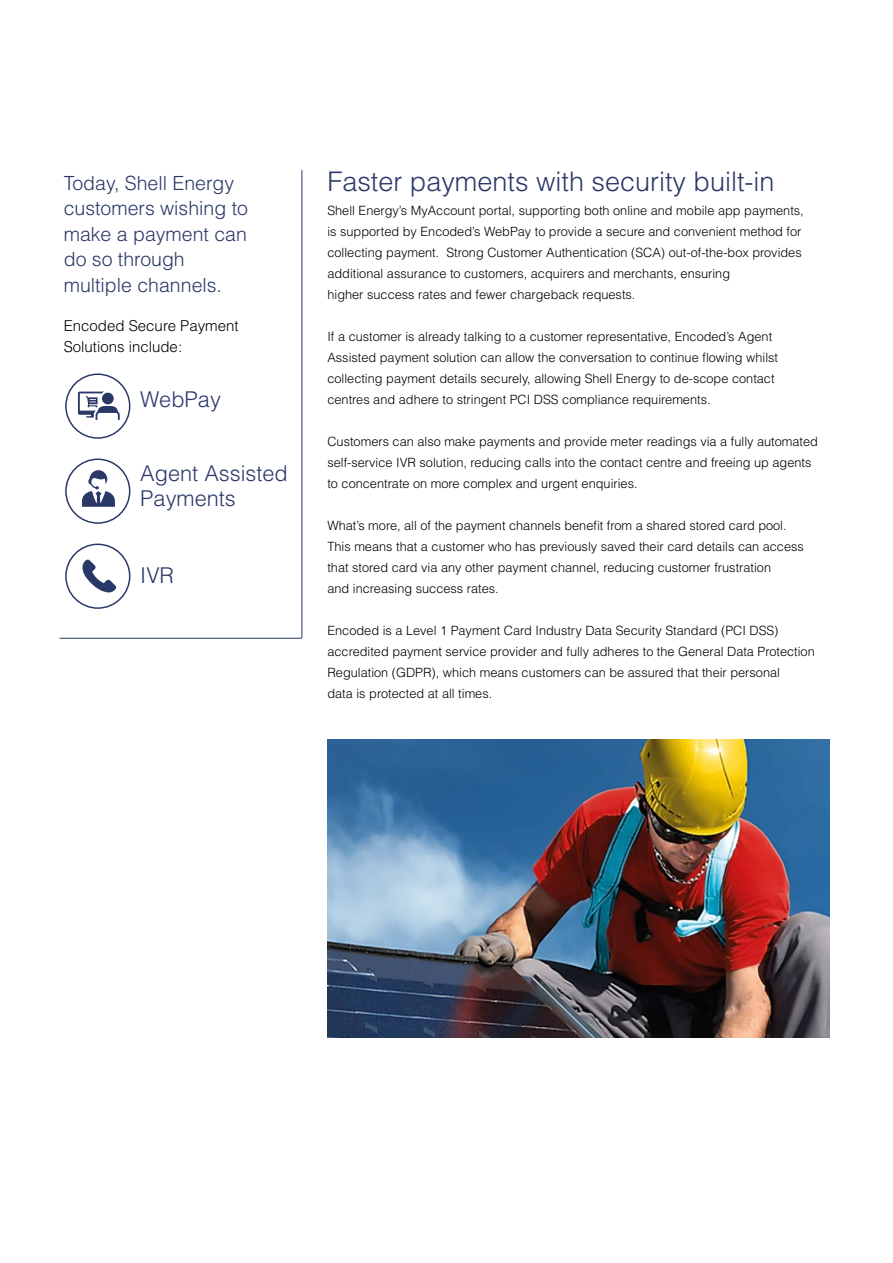
<style>
.page{position:relative;width:893px;height:1263px;background:#fff}
.page>*{position:absolute;margin:0;border:0;box-sizing:border-box;transform-origin:0 0}
.t1{font:300 27px "Helvetica";color:#2a3868}
.t2{font:300 21.75px/25.5px "Helvetica";color:#2a3868}
.t3{font:300 19.5px/25.5px "Helvetica";color:#2a3868}
.t4{font:300 15px/21px "Helvetica";color:#000}
.t5{font:300 12.75px/21px "Helvetica";color:#000}
</style>
<div class="page">
<hr style="left:302px;top:170px;width:1px;height:468px;background:#2a3868">
<div style="left:65px;top:373px;width:65px;height:66px;border:2px solid #2a3868;border-radius:50%"></div>
<svg style="left:78px;top:392px;width:42px;height:28px"></svg>
<div style="left:65px;top:544px;width:65px;height:65px;border:2px solid #2a3868;border-radius:50%"></div>
<svg style="left:82px;top:559px;width:34px;height:34px"></svg>
<div style="left:65px;top:458px;width:65px;height:66px;border:2px solid #2a3868;border-radius:50%"></div>
<svg style="left:82px;top:470px;width:33px;height:37px"></svg>
<hr style="left:60px;top:638px;width:242px;height:1px;background:#2a3868">
<img style="left:327px;top:740px;width:502px;height:297px">
<h3 class="t3" style="left:64px;top:169px;width:186px">Today, Shell Energy customers wishing to make a payment can do so through multiple channels.</h3>
<p class="t4" style="left:64px;top:314px;width:176px">Encoded Secure Payment<br>Solutions include:</p>
<h2 class="t2" style="left:140px;top:386px;width:82px">WebPay</h2>
<h2 class="t2" style="left:140px;top:460px;width:149px">Agent Assisted<br>Payments</h2>
<h2 class="t2" style="left:140px;top:562px;width:35px">IVR</h2>
<h1 class="t1" style="left:327px;top:165px;width:449px">Faster payments with security built-in</h1>
<p class="t5" style="left:327px;top:200px;width:478px">Shell Energy’s MyAccount portal, supporting both online and mobile app payments, is supported by Encoded’s WebPay to provide a secure and convenient method for collecting payment. Strong Customer Authentication (SCA) out-of-the-box provides additional assurance to customers, acquirers and merchants, ensuring<br>higher success rates and fewer chargeback requests.</p>
<p class="t5" style="left:327px;top:326px;width:452px">If a customer is already talking to a customer representative, Encoded’s Agent Assisted payment solution can allow the conversation to continue flowing whilst collecting payment details securely, allowing Shell Energy to de-scope contact centres and adhere to stringent PCI DSS compliance requirements.</p>
<p class="t5" style="left:327px;top:431px;width:492px">Customers can also make payments and provide meter readings via a fully automated self-service IVR solution, reducing calls into the contact centre and freeing up agents to concentrate on more complex and urgent enquiries.</p>
<p class="t5" style="left:327px;top:515px;width:478px">What’s more, all of the payment channels benefit from a shared stored card pool.<br>This means that a customer who has previously saved their card details can access that stored card via any other payment channel, reducing customer frustration<br>and increasing success rates.</p>
<p class="t5" style="left:327px;top:620px;width:489px">Encoded is a Level 1 Payment Card Industry Data Security Standard (PCI DSS) accredited payment service provider and fully adheres to the General Data Protection Regulation (GDPR), which means customers can be assured that their personal<br>data is protected at all times.</p>
</div>
